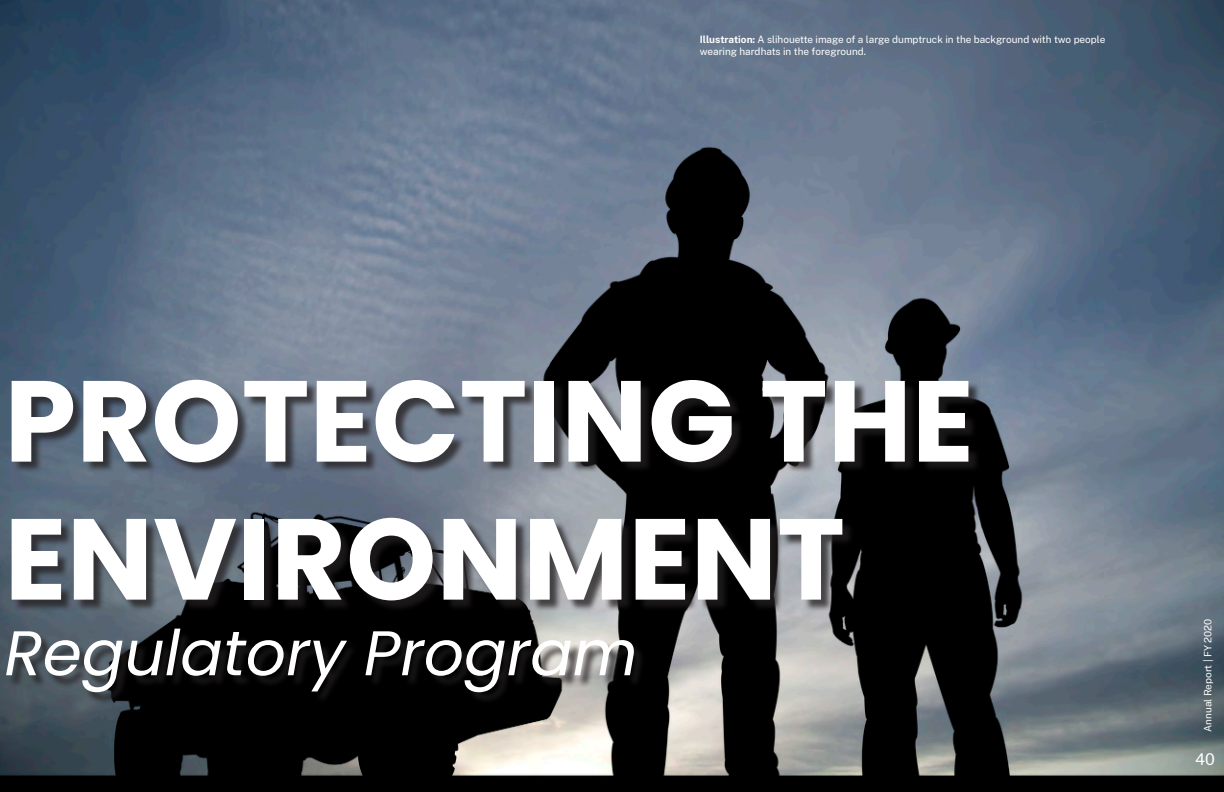
<style>
.page{position:relative;width:1224px;height:792px;background:#fff}
.page>*{position:absolute;margin:0;border:0;box-sizing:border-box;transform-origin:0 0}
.Body_Text{font:700 115px/138px "Poppins";color:#fff}
.Body_Text-2{font:italic 63px "Poppins";color:#fff}
.t1{font:16px "Public Sans";color:#fff}
.Body_Text-3{font:10px/12px "Public Sans";color:#fff}
.s1{font-weight:700}
</style>
<div class="page">
<img style="left:0;top:0;width:1224px;height:792px">
<div style="left:8px;top:381px;width:973px;height:324px;background:#231f20;opacity:.75"></div>
<p class="Body_Text-3" style="left:700px;top:33px;width:407px"><span class="s1">Illustration:</span> A slihouette image of a large dumptruck in the background with two people wearing hardhats in the foreground.</p>
<p class="Body_Text" style="left:4px;top:353px;width:971px">PROTECTING THE<br>ENVIRONMENT</p>
<p class="Body_Text-2" style="left:4px;top:617px;width:635px">Regulatory Program</p>
<p class="Body_Text-3" style="left:1201px;top:732px;width:115px;rotate:-90deg">Annual Report | FY 2020</p>
<h3 class="t1" style="left:1195px;top:748px;width:21px">40</h3>
</div>
